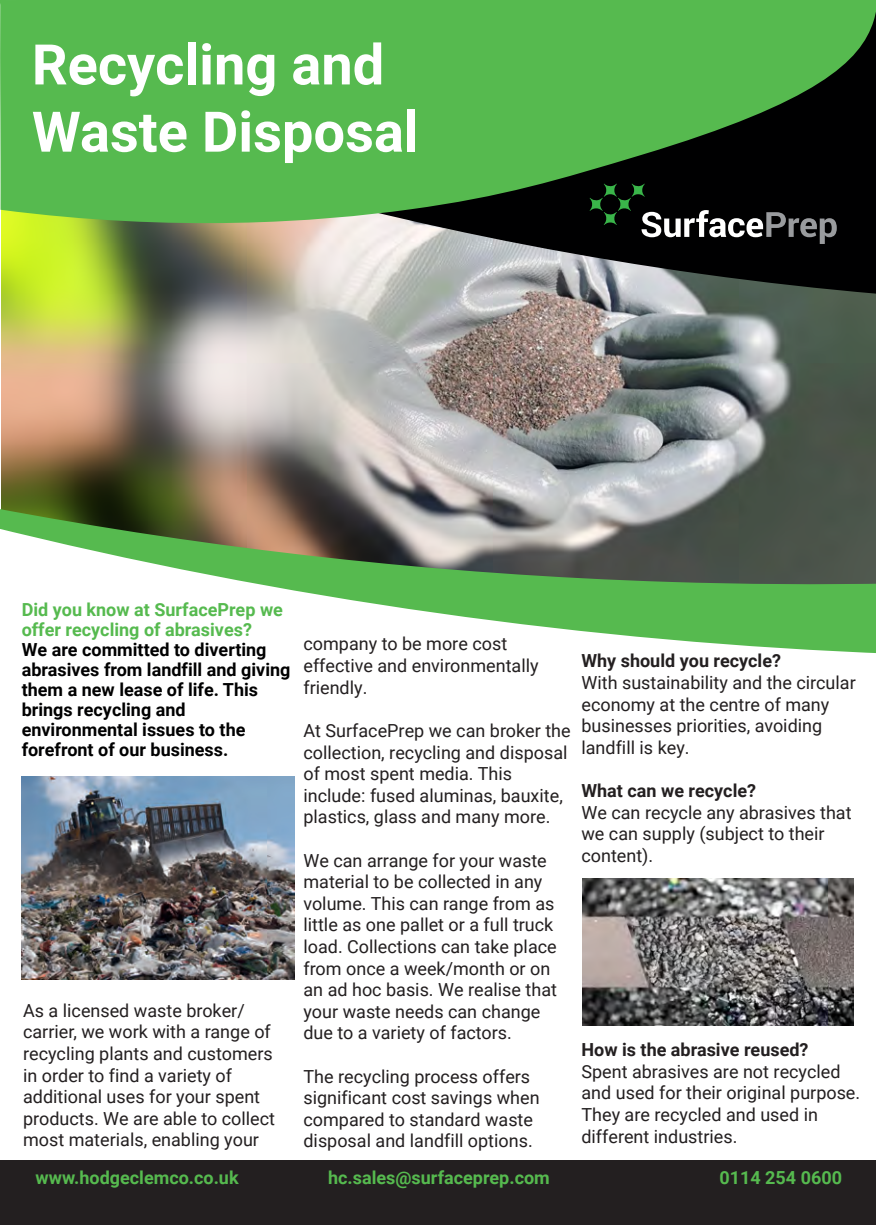
<style>
.page{position:relative;width:876px;height:1225px;background:#fff}
.page>*{position:absolute;margin:0;border:0;box-sizing:border-box;transform-origin:0 0}
.t1{font:700 56px/67.2px "Roboto";color:#fff}
.t2{font:18px/21.6px "Roboto";color:#231f20}
.t3{font:700 18px/20px "Roboto";color:#000001}
.t4{font:700 18px/20px "Roboto";color:#56ba4f}
.t5{font:700 18px "Roboto";color:#231f20}
</style>
<div class="page">
<img style="left:1px;top:232px;width:875px;height:267px">
<svg style="left:0;top:499px;width:876px;height:154px"></svg>
<svg style="left:365px;top:232px;width:511px;height:62px;background:#6e7170"></svg>
<svg style="left:0;top:0;width:876px;height:232px;background:#4da045"></svg>
<div style="left:0;top:1160px;width:876px;height:65px;background:#231f20"></div>
<div style="left:587px;top:180px;width:251px;height:68px;background:#000001"></div>
<svg style="left:590px;top:184px;width:247px;height:60px;background:#212523"></svg>
<img style="left:21px;top:776px;width:274px;height:203px">
<img style="left:582px;top:878px;width:271px;height:147px">
<h1 class="t1" style="left:32px;top:29px;width:388px">Recycling and<br>Waste Disposal</h1>
<p class="t4" style="left:22px;top:599px;width:263px">Did you know at SurfacePrep we offer recycling of abrasives?</p>
<p class="t3" style="left:22px;top:639px;width:270px">We are committed to diverting abrasives from landfill and giving them a new lease of life. This brings recycling and environmental issues to the forefront of our business.</p>
<p class="t5" style="left:581px;top:648px;width:201px">Why should you recycle?</p>
<p class="t2" style="left:303px;top:632px;width:237px">company to be more cost effective and environmentally friendly.</p>
<p class="t2" style="left:303px;top:719px;width:269px">At SurfacePrep we can broker the collection, recycling and disposal of most spent media. This include: fused aluminas, bauxite, plastics, glass and many more.</p>
<p class="t2" style="left:303px;top:848px;width:255px">We can arrange for your waste material to be collected in any volume. This can range from as little as one pallet or a full truck load. Collections can take place from once a week/month or on an ad hoc basis. We realise that your waste needs can change due to a variety of factors.</p>
<p class="t2" style="left:303px;top:1064px;width:238px">The recycling process offers significant cost savings when compared to standard waste disposal and landfill options.</p>
<p class="t2" style="left:581px;top:671px;width:276px">With sustainability and the circular economy at the centre of many businesses priorities, avoiding landfill is key.</p>
<p class="t5" style="left:581px;top:778px;width:176px">What can we recycle?</p>
<p class="t2" style="left:581px;top:800px;width:272px">We can recycle any abrasives that we can supply (subject to their content).</p>
<p class="t2" style="left:23px;top:999px;width:253px">As a licensed waste broker/ carrier, we work with a range of recycling plants and customers in order to find a variety of additional uses for your spent products. We are able to collect most materials, enabling your</p>
<p class="t5" style="left:581px;top:1037px;width:229px">How is the abrasive reused?</p>
<p class="t2" style="left:581px;top:1060px;width:280px">Spent abrasives are not recycled and used for their original purpose.<br>They are recycled and used in different industries.</p>
<p class="t4" style="left:36px;top:1166px;width:204px">www.hodgeclemco.co.uk</p>
<p class="t4" style="left:328px;top:1166px;width:223px">hc.sales@surfaceprep.com</p>
<p class="t4" style="left:719px;top:1166px;width:124px">0114 254 0600</p>
</div>
